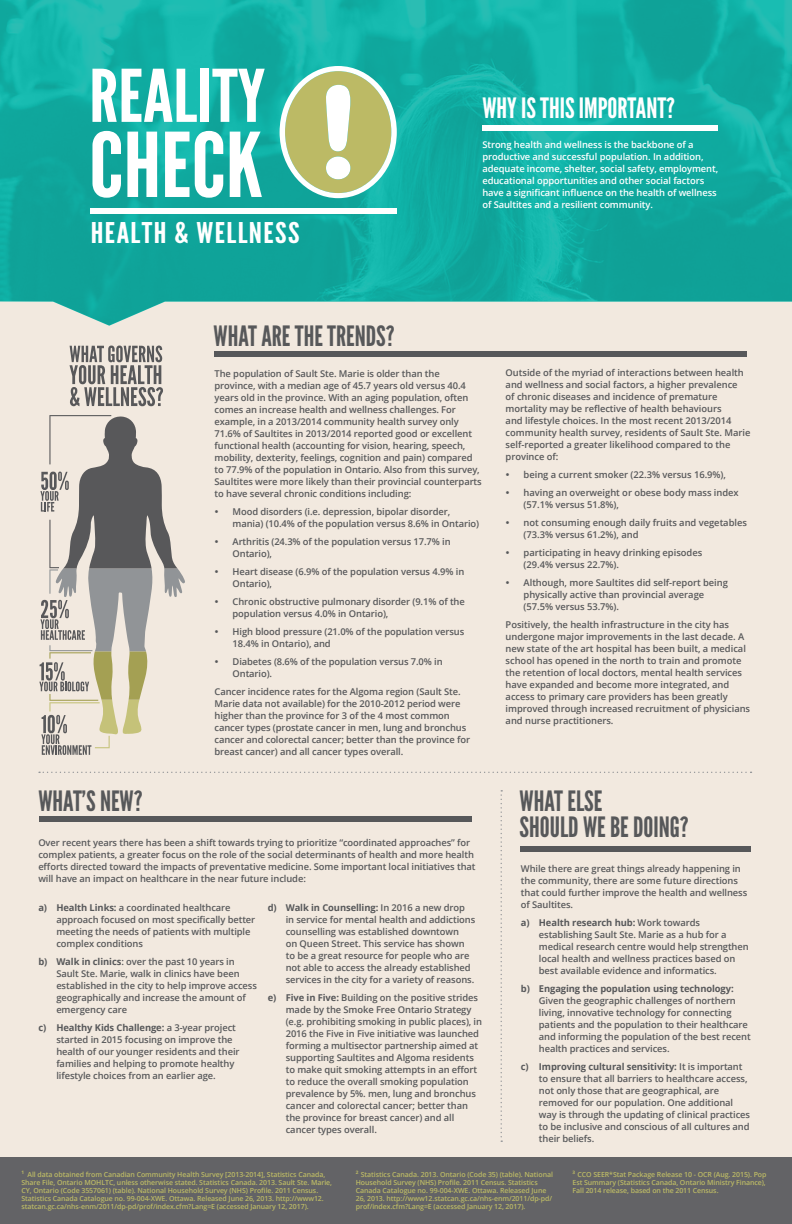
<style>
.page{position:relative;width:792px;height:1224px;background:#f2e9df}
.page>*{position:absolute;margin:0;border:0;box-sizing:border-box;transform-origin:0 0}
.t1{font:28.5px "League Gothic";letter-spacing:.045em;color:#fff;scale:1.17 1}
.Heading{font:28px/26px "League Gothic";color:#57585a}
.t2{font:28px "League Gothic";color:#fff}
.Standard_Paragraph{font:600 9.4px/12px "Open Sans";letter-spacing:-.01em;color:#57585a}
.Standard_Paragraph-2{font:600 9.4px/12px "Open Sans";letter-spacing:-.01em;color:#fff}
.Standard_Paragraph-3{font:600 7px/8px "Open Sans";letter-spacing:-.01em;color:#bcba65}
.s1{font-weight:700}
</style>
<div class="page">
<img style="left:0;top:0;width:792px;height:325px">
<svg style="left:92px;top:69px;width:105px;height:53px;background:#95dcd7"></svg>
<div style="left:200px;top:69px;width:9px;height:53px;background:#fff"></div>
<svg style="left:212px;top:69px;width:53px;height:53px;background:#78cfc9"></svg>
<svg style="left:92px;top:131px;width:29px;height:67px;background:#a0dad6"></svg>
<svg style="left:127px;top:132px;width:30px;height:65px;background:#c3eae7"></svg>
<svg style="left:165px;top:131px;width:58px;height:67px;background:#9adcd8"></svg>
<svg style="left:230px;top:132px;width:32px;height:65px;background:#aee1de"></svg>
<svg style="left:280px;top:66px;width:117px;height:132px;background:#a7c898"></svg>
<div style="left:90px;top:208px;width:307px;height:6px;background:#fff"></div>
<div style="left:0;top:1157px;width:792px;height:67px;background:#636366"></div>
<svg style="left:39px;top:772px;width:713px;height:1px"></svg>
<svg style="left:501px;top:790px;width:1px;height:352px"></svg>
<div style="left:215px;top:351px;width:532px;height:5px;background:#57585a"></div>
<div style="left:39px;top:816px;width:433px;height:6px;background:#57585a"></div>
<div style="left:521px;top:846px;width:230px;height:6px;background:#57585a"></div>
<div style="left:482px;top:125px;width:236px;height:6px;background:#fff"></div>
<svg style="left:70px;top:346px;width:93px;height:60px"></svg>
<svg style="left:39px;top:415px;width:146px;height:340px"></svg>
<p class="t1" style="left:91px;top:216px;width:180px">HEALTH &amp; WELLNESS</p>
<p class="Heading" style="left:214px;top:323px;width:183px">WHAT ARE THE TRENDS?</p>
<p class="t2" style="left:482px;top:92px;width:194px">WHY IS THIS IMPORTANT?</p>
<p class="Standard_Paragraph-2" style="left:482px;top:139px;width:237px">Strong health and wellness is the backbone of a productive and successful population. In addition, adequate income, shelter, social safety, employment, educational opportunities and other social factors have a significant influence on the health of wellness of Saultites and a resilient community.</p>
<p class="Standard_Paragraph" style="left:215px;top:368px;width:269px">The population of Sault Ste. Marie is older than the province, with a median age of 45.7 years old versus 40.4 years old in the province. With an aging population, often comes an increase health and wellness challenges. For example, in a 2013/2014 community health survey only 71.6% of Saultites in 2013/2014 reported good or excellent functional health (accounting for vision, hearing, speech, mobility, dexterity, feelings, cognition and pain) compared to 77.9% of the population in Ontario. Also from this survey, Saultites were more likely than their provincial counterparts to have several chronic conditions including:</p>
<p class="Standard_Paragraph" style="left:233px;top:506px;width:248px">Mood disorders (i.e. depression, bipolar disorder, mania) (10.4% of the population versus 8.6% in Ontario)</p>
<p class="Standard_Paragraph" style="left:233px;top:536px;width:220px">Arthritis (24.3% of the population versus 17.7% in<br>Ontario),</p>
<p class="Standard_Paragraph" style="left:233px;top:566px;width:233px">Heart disease (6.9% of the population versus 4.9% in<br>Ontario),</p>
<p class="Standard_Paragraph" style="left:233px;top:596px;width:234px">Chronic obstructive pulmonary disorder (9.1% of the population versus 4.0% in Ontario),</p>
<p class="Standard_Paragraph" style="left:233px;top:625px;width:233px">High blood pressure (21.0% of the population versus<br>18.4% in Ontario), and</p>
<p class="Standard_Paragraph" style="left:233px;top:655px;width:212px">Diabetes (8.6% of the population versus 7.0% in<br>Ontario).</p>
<p class="Standard_Paragraph" style="left:215px;top:685px;width:257px">Cancer incidence rates for the Algoma region (Sault Ste.<br>Marie data not available) for the 2010-2012 period were higher than the province for 3 of the 4 most common cancer types (prostate cancer in men, lung and bronchus cancer and colorectal cancer; better than the province for breast cancer) and all cancer types overall.</p>
<p class="Standard_Paragraph" style="left:506px;top:367px;width:246px">Outside of the myriad of interactions between health and wellness and social factors, a higher prevalence<br>of chronic diseases and incidence of premature mortality may be reflective of health behaviours<br>and lifestyle choices. In the most recent 2013/2014 community health survey, residents of Sault Ste. Marie self-reported a greater likelihood compared to the province of:</p>
<p class="Standard_Paragraph" style="left:524px;top:469px;width:204px">being a current smoker (22.3% versus 16.9%),</p>
<p class="Standard_Paragraph" style="left:524px;top:487px;width:217px">having an overweight or obese body mass index (57.1% versus 51.8%),</p>
<p class="Standard_Paragraph" style="left:524px;top:517px;width:225px">not consuming enough daily fruits and vegetables (73.3% versus 61.2%), and</p>
<p class="Standard_Paragraph" style="left:524px;top:547px;width:180px">participating in heavy drinking episodes (29.4% versus 22.7%).</p>
<p class="Standard_Paragraph" style="left:524px;top:576px;width:206px">Although, more Saultites did self-report being physically active than provincial average (57.5% versus 53.7%).</p>
<p class="Standard_Paragraph" style="left:506px;top:618px;width:246px">Positively, the health infrastructure in the city has undergone major improvements in the last decade. A new state of the art hospital has been built, a medical school has opened in the north to train and promote the retention of local doctors, mental health services have expanded and become more integrated, and access to primary care providers has been greatly improved through increased recruitment of physicians and nurse practitioners.</p>
<p class="Heading" style="left:38px;top:788px;width:106px">WHAT’S NEW?</p>
<p class="Heading" style="left:520px;top:788px;width:171px">WHAT ELSE<br>SHOULD WE BE DOING?</p>
<p class="Standard_Paragraph" style="left:38px;top:836px;width:439px">Over recent years there has been a shift towards trying to prioritize “coordinated approaches” for complex patients, a greater focus on the role of the social determinants of health and more health efforts directed toward the impacts of preventative medicine. Some important local initiatives that will have an impact on healthcare in the near future include:</p>
<p class="Standard_Paragraph" style="left:521px;top:862px;width:228px">While there are great things already happening in the community, there are some future directions that could further improve the health and wellness of Saultites.</p>
<p class="Standard_Paragraph" style="left:539px;top:916px;width:211px;text-indent:-18px"><span class="s1">a) Health research hub:</span> Work towards establishing Sault Ste. Marie as a hub for a medical research centre would help strengthen local health and wellness practices based on best available evidence and informatics.</p>
<p class="Standard_Paragraph" style="left:539px;top:982px;width:213px;text-indent:-18px"><span class="s1">b) Engaging the population using technology:<br></span>Given the geographic challenges of northern living, innovative technology for connecting patients and the population to their healthcare and informing the population of the best recent health practices and services.</p>
<p class="Standard_Paragraph" style="left:539px;top:1060px;width:213px;text-indent:-18px"><span class="s1">c) Improving cultural sensitivity:</span> It is important to ensure that all barriers to healthcare access, not only those that are geographical, are removed for our population. One additional way is through the updating of clinical practices to be inclusive and conscious of all cultures and their beliefs.</p>
<p class="Standard_Paragraph-3" style="left:573px;top:1170px;width:195px;text-align:justify"><sup>3</sup> CCO SEER*Stat Package Release 10 - OCR (Aug. 2015). Pop Est Summary (Statistics Canada, Ontario Ministry Finance), Fall 2014 release, based on the 2011 Census.</p>
<p class="Standard_Paragraph" style="left:56px;top:902px;width:200px;text-indent:-18px"><span class="s1">a) Health Links:</span> a coordinated healthcare approach focused on most specifically better meeting the needs of patients with multiple complex conditions</p>
<p class="Standard_Paragraph" style="left:56px;top:956px;width:202px;text-indent:-18px"><span class="s1">b) Walk in clinics</span>: over the past 10 years in Sault Ste. Marie, walk in clinics have been established in the city to help improve access geographically and increase the amount of emergency care</p>
<p class="Standard_Paragraph" style="left:56px;top:1022px;width:185px;text-indent:-18px"><span class="s1">c) Healthy Kids Challenge:</span> a 3-year project started in 2015 focusing on improve the health of our younger residents and their families and helping to promote healthy lifestyle choices from an earlier age.</p>
<p class="Standard_Paragraph" style="left:286px;top:902px;width:191px;text-indent:-18px"><span class="s1">d) Walk in Counselling:</span> In 2016 a new drop in service for mental health and addictions counselling was established downtown<br>on Queen Street. This service has shown to be a great resource for people who are not able to access the already established services in the city for a variety of reasons.</p>
<p class="Standard_Paragraph" style="left:286px;top:992px;width:198px;text-indent:-18px"><span class="s1">e) Five in Five:</span> Building on the positive strides made by the Smoke Free Ontario Strategy (e.g. prohibiting smoking in public places), in 2016 the Five in Five initiative was launched forming a multisector partnership aimed at supporting Saultites and Algoma residents to make quit smoking attempts in an effort to reduce the overall smoking population prevalence by 5%. men, lung and bronchus cancer and colorectal cancer; better than the province for breast cancer) and all cancer types overall.</p>
<p class="Standard_Paragraph-3" style="left:21px;top:1170px;width:312px"><sup>1</sup> All data obtained from Canadian Community Health Survey [2013-2014], Statistics Canada, Share File, Ontario MOHLTC, unless otherwise stated. Statistics Canada. 2013. Sault Ste. Marie, CY, Ontario (Code 3557061) (table). National Household Survey (NHS) Profile. 2011 Census.<br>Statistics Canada Catalogue no. 99-004-XWE. Ottawa. Released June 26, 2013. http://www12. statcan.gc.ca/nhs-enm/2011/dp-pd/prof/index.cfm?Lang=E (accessed January 12, 2017).</p>
<p class="Standard_Paragraph-3" style="left:356px;top:1170px;width:199px"><sup>2</sup> Statistics Canada. 2013. Ontario (Code 35) (table). National Household Survey (NHS) Profile. 2011 Census. Statistics Canada Catalogue no. 99-004-XWE. Ottawa. Released June 26, 2013. http://www12.statcan.gc.ca/nhs-enm/2011/dp-pd/ prof/index.cfm?Lang=E (accessed January 12, 2017).</p>
</div>
